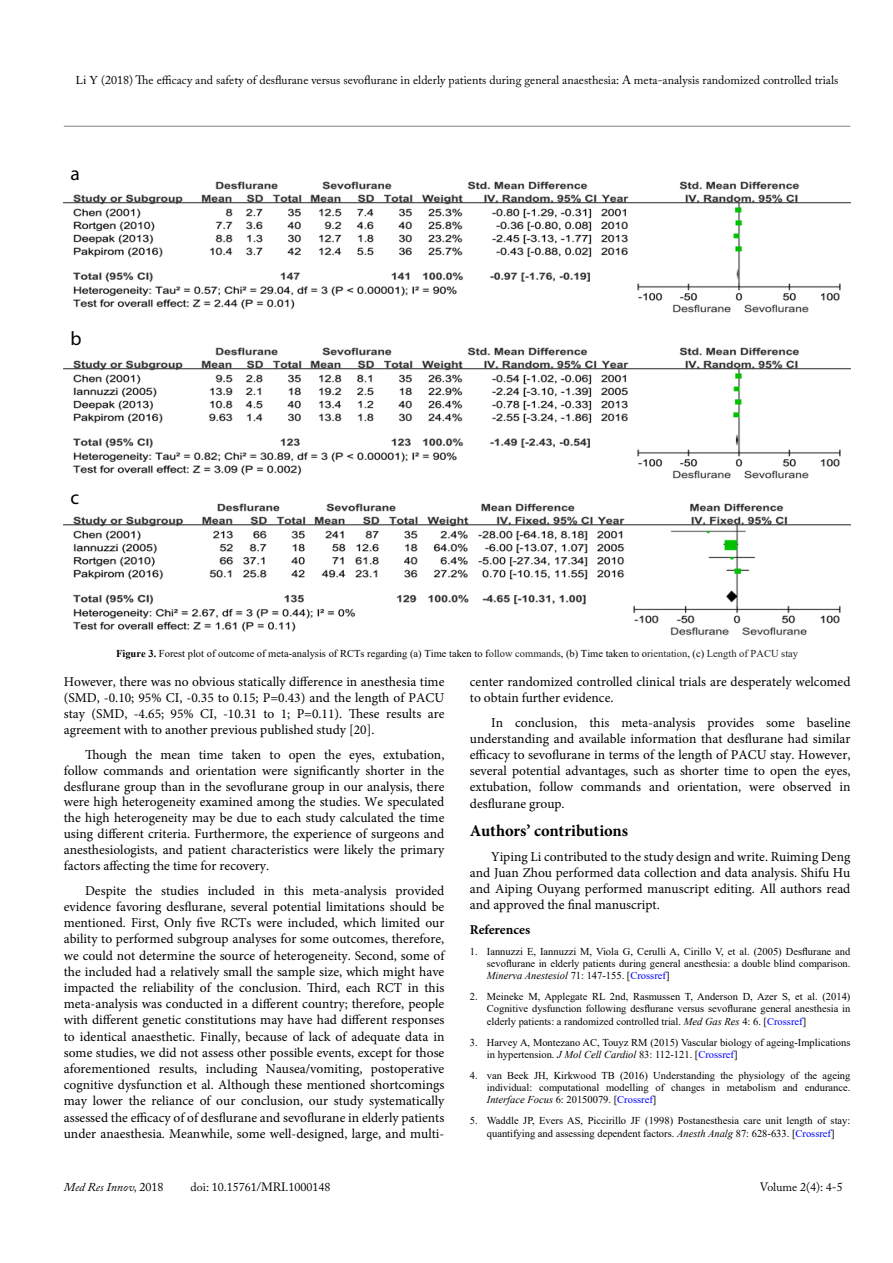
<style>
.page{position:relative;width:893px;height:1263px;background:#fff}
.page>*{position:absolute;margin:0;border:0;box-sizing:border-box;transform-origin:0 0}
.t1{font:19.5px "Myriad Pro";color:#000}
.t2{font:700 16.5px "Minion Pro";letter-spacing:-.01em;color:#000}
.t3{font:13.5px/16.2px "Minion Pro";color:#000;text-align:justify}
.t4{font:700 13.5px "Minion Pro";letter-spacing:-.005em;color:#000}
.t5{font:12px "Adobe Caslon Pro";color:#000}
.t6{font:italic 12px "Adobe Caslon Pro";color:#000}
.t7{font:10.5px/12.3px "Times New Roman";color:#000;text-align:justify}
.s1{font-family:"Times New Roman"}
.s2{font-weight:700}
.s3{color:#231f20}
.s4{font-style:italic}
.s5{color:#00f}
.s6{font-style:normal}
</style>
<div class="page">
<hr style="left:64px;top:126px;width:786px;height:1px;background:#808285">
<img style="left:64px;top:181px;width:786px;height:455px">
<div style="left:64px;top:484px;width:34px;height:26px;background:#fff"></div>
<div style="left:66px;top:315px;width:29px;height:39px;background:#fff"></div>
<div style="left:66px;top:160px;width:24px;height:29px;background:#fff"></div>
<p class="t5" style="left:76px;top:73px;width:764px"><span class="s1">Li Y</span> (2018) The efficacy and safety of desflurane versus sevoflurane in elderly patients during general anaesthesia: A meta-analysis randomized controlled trials</p>
<h1 class="t1" style="left:70px;top:162px;width:11px">a</h1>
<h1 class="t1" style="left:70px;top:326px;width:13px">b</h1>
<h1 class="t1" style="left:70px;top:486px;width:10px">c</h1>
<p class="t7" style="left:116px;top:647px;width:684px"><span class="s2">Figure 3.</span> Forest plot of outcome of meta-analysis of RCTs regarding (a) Time taken to f<span class="s3">ollow commands</span>, (b) Time taken to o<span class="s3">rientation</span>, (c) <span class="s3">Length of PACU stay</span></p>
<p class="t3" style="left:64px;top:673px;width:382px">However, there was no obvious statically difference in anesthesia time (SMD, -0.10; 95% CI, -0.35 to 0.15; P=0.43) and the length of PACU stay (SMD, -4.65; 95% CI, -10.31 to 1; P=0.11). These results are agreement with to another previous published study [20].</p>
<p class="t3" style="left:64px;top:746px;width:382px;text-indent:21px">Though the mean time taken to open the eyes, extubation, follow commands and orientation were significantly shorter in the desflurane group than in the sevoflurane group in our analysis, there were high heterogeneity examined among the studies. We speculated the high heterogeneity may be due to each study calculated the time using different criteria. Furthermore, the experience of surgeons and anesthesiologists, and patient characteristics were likely the primary factors affecting the time for recovery.</p>
<p class="t3" style="left:64px;top:882px;width:382px;text-indent:21px">Despite the studies included in this meta-analysis provided evidence favoring desflurane, several potential limitations should be mentioned. First, Only five RCTs were included, which limited our ability to performed subgroup analyses for some outcomes, therefore, we could not determine the source of heterogeneity. Second, some of the included had a relatively small the sample size, which might have impacted the reliability of the conclusion. Third, each RCT in this meta-analysis was conducted in a different country; therefore, people with different genetic constitutions may have had different responses to identical anaesthetic. Finally, because of lack of adequate data in some studies, we did not assess other possible events, except for those aforementioned results, including Nausea/vomiting, postoperative cognitive dysfunction et al. Although these mentioned shortcomings may lower the reliance of our conclusion, our study systematically assessed the efficacy of of desflurane and sevoflurane in elderly patients under anaesthesia. Meanwhile, some well-designed, large, and multi-</p>
<p class="t3" style="left:470px;top:673px;width:382px">center randomized controlled clinical trials are desperately welcomed to obtain further evidence.</p>
<p class="t3" style="left:470px;top:714px;width:382px;text-indent:21px">In conclusion, this meta-analysis provides some baseline understanding and available information that desflurane had similar efficacy to sevoflurane in terms of the length of PACU stay. However, several potential advantages, such as shorter time to open the eyes, extubation, follow commands and orientation, were observed in desflurane group.</p>
<p class="t2" style="left:470px;top:819px;width:160px">Authors’ contributions</p>
<p class="t3" style="left:470px;top:848px;width:382px;text-indent:21px">Yiping Li contributed to the study design and write. Ruiming Deng and Juan Zhou performed data collection and data analysis. Shifu Hu and Aiping Ouyang performed manuscript editing. All authors read and approved the final manuscript.</p>
<p class="t4" style="left:470px;top:920px;width:62px">References</p>
<p class="t7" style="left:487px;top:945px;width:365px;text-indent:-17px">1. Iannuzzi E, Iannuzzi M, Viola G, Cerulli A, Cirillo V, et al. (2005) Desflurane and sevoflurane in elderly patients during general anesthesia: a double blind comparison.<br><span class="s4">Minerva Anestesiol</span> 71: 147-155. [<span class="s5">Crossref</span>]</p>
<p class="t7" style="left:487px;top:990px;width:365px;text-indent:-17px">2. Meineke M, Applegate RL 2nd, Rasmussen T, Anderson D, Azer S, et al. (2014)<br>Cognitive dysfunction following desflurane versus sevoflurane general anesthesia in elderly patients: a randomized controlled trial. <span class="s4">Med Gas Res</span> 4: 6. [<span class="s5">Crossref</span>]</p>
<p class="t7" style="left:487px;top:1035px;width:365px;text-indent:-17px">3. Harvey A, Montezano AC, Touyz RM (2015) Vascular biology of ageing-Implications in hypertension. <span class="s4">J Mol Cell Cardiol</span> 83: 112-121. [<span class="s5">Crossref</span>]</p>
<p class="t7" style="left:487px;top:1069px;width:365px;text-indent:-17px">4. van Beek JH, Kirkwood TB (2016) Understanding the physiology of the ageing individual: computational modelling of changes in metabolism and endurance.<br><span class="s4">Interface Focus</span> 6: 20150079. [<span class="s5">Crossref</span>]</p>
<p class="t7" style="left:470px;top:1114px;width:382px;text-align:center">5. Waddle JP, Evers AS, Piccirillo JF (1998) Postanesthesia care unit length of stay: quantifying and assessing dependent factors. <span class="s4">Anesth Analg</span> 87: 628-633. [<span class="s5">Crossref</span>]</p>
<p class="t6" style="left:64px;top:1180px;width:101px">Med Res Innov, <span class="s6">2018</span></p>
<p class="t5" style="left:191px;top:1180px;width:141px">doi: 10.15761/MRI.1000148</p>
<p class="t5" style="left:760px;top:1180px;width:84px">Volume 2(4): 4-5</p>
</div>
